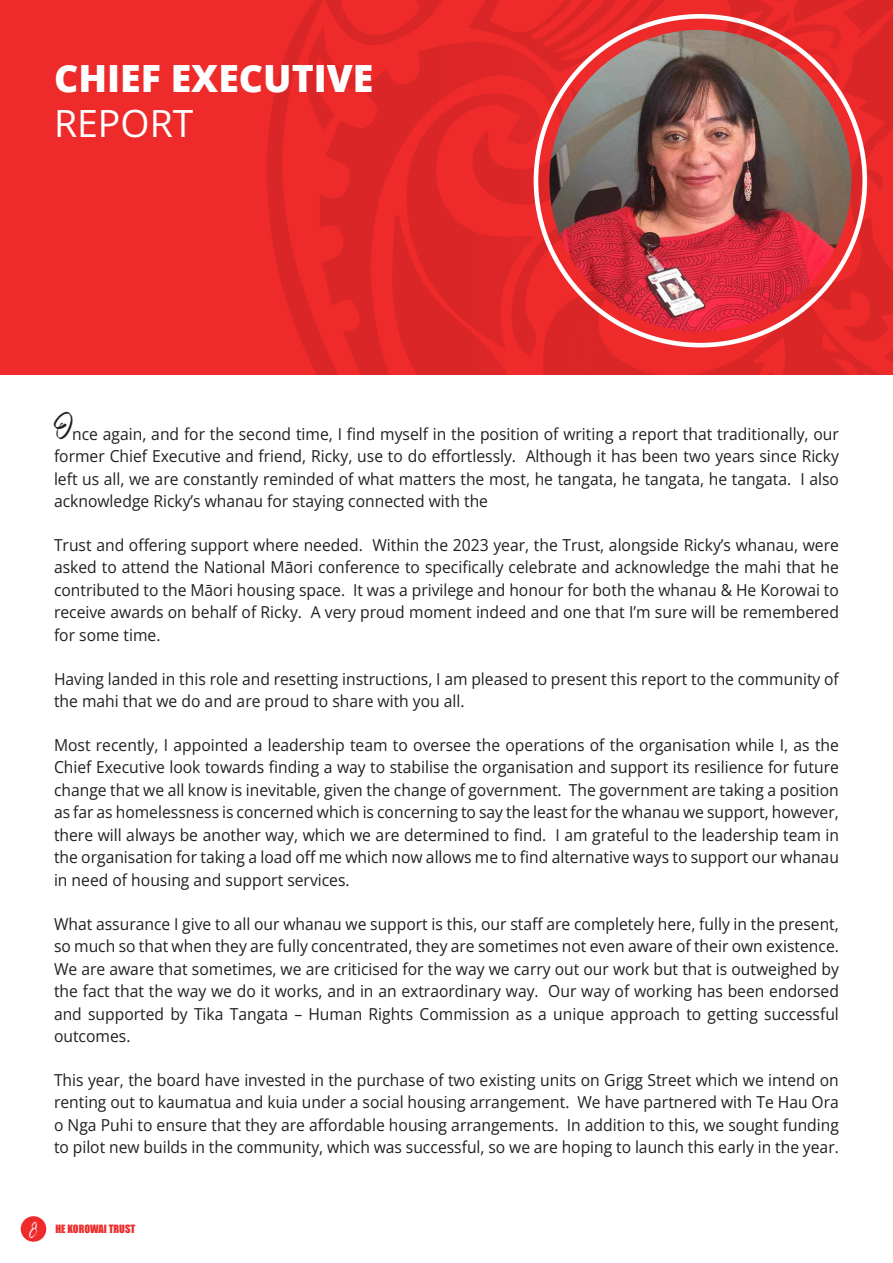
<style>
.page{position:relative;width:893px;height:1263px;background:#fff}
.page>*{position:absolute;margin:0;border:0;box-sizing:border-box;transform-origin:0 0}
.t1{font:800 37.5px/45px "Open Sans";color:#fff}
.t2{font:16.5px/22.5px "Open Sans";color:#231f20;text-align:justify;scale:.95 1}
.t3{font:12px "Gellatio";color:#fff}
.t4{font:10.5px "Impact";color:#ee2a2b}
.s1{font-weight:400}
.s2{font-family:"Gellatio";font-size:19.5px}
</style>
<div class="page">
<div style="left:0;top:0;width:893px;height:374px;background:#ee2a2b"></div>
<svg style="left:267px;top:0;width:421px;height:374px"></svg>
<svg style="left:631px;top:357px;width:57px;height:17px"></svg>
<svg style="left:693px;top:0;width:187px;height:374px"></svg>
<svg style="left:320px;top:36px;width:244px;height:338px"></svg>
<svg style="left:631px;top:316px;width:62px;height:41px"></svg>
<svg style="left:301px;top:28px;width:67px;height:102px"></svg>
<svg style="left:392px;top:86px;width:239px;height:288px"></svg>
<svg style="left:720px;top:23px;width:122px;height:105px"></svg>
<svg style="left:880px;top:0;width:13px;height:362px"></svg>
<img style="left:549px;top:30px;width:302px;height:302px;border-radius:151px">
<div style="left:21px;top:1216px;width:25px;height:26px;background:#ee2a2b;border-radius:50%"></div>
<p class="t1" style="left:54px;top:56px;width:321px">CHIEF EXECUTIVE<br><span class="s1">REPORT</span></p>
<p class="t2" style="left:54px;top:422px;width:828px"><span class="s2">O</span>nce again, and for the second time, I find myself in the position of writing a report that traditionally, our former Chief Executive and friend, Ricky, use to do effortlessly. Although it has been two years since Ricky left us all, we are constantly reminded of what matters the most, he tangata, he tangata, he tangata. I also acknowledge Ricky’s whanau for staying connected with the</p>
<p class="t2" style="left:54px;top:533px;width:828px">Trust and offering support where needed. Within the 2023 year, the Trust, alongside Ricky’s whanau, were asked to attend the National Māori conference to specifically celebrate and acknowledge the mahi that he contributed to the Māori housing space. It was a privilege and honour for both the whanau &amp; He Korowai to receive awards on behalf of Ricky. A very proud moment indeed and one that I’m sure will be remembered for some time.</p>
<p class="t2" style="left:54px;top:667px;width:828px">Having landed in this role and resetting instructions, I am pleased to present this report to the community of the mahi that we do and are proud to share with you all.</p>
<p class="t2" style="left:54px;top:733px;width:828px">Most recently, I appointed a leadership team to oversee the operations of the organisation while I, as the Chief Executive look towards finding a way to stabilise the organisation and support its resilience for future change that we all know is inevitable, given the change of government. The government are taking a position as far as homelessness is concerned which is concerning to say the least for the whanau we support, however, there will always be another way, which we are determined to find. I am grateful to the leadership team in the organisation for taking a load off me which now allows me to find alternative ways to support our whanau in need of housing and support services.</p>
<p class="t2" style="left:54px;top:912px;width:828px">What assurance I give to all our whanau we support is this, our staff are completely here, fully in the present, so much so that when they are fully concentrated, they are sometimes not even aware of their own existence.<br>We are aware that sometimes, we are criticised for the way we carry out our work but that is outweighed by the fact that the way we do it works, and in an extraordinary way. Our way of working has been endorsed and supported by Tika Tangata – Human Rights Commission as a unique approach to getting successful outcomes.</p>
<p class="t2" style="left:54px;top:1068px;width:828px">This year, the board have invested in the purchase of two existing units on Grigg Street which we intend on renting out to kaumatua and kuia under a social housing arrangement. We have partnered with Te Hau Ora o Nga Puhi to ensure that they are affordable housing arrangements. In addition to this, we sought funding to pilot new builds in the community, which was successful, so we are hoping to launch this early in the year.</p>
<p class="t3" style="left:29px;top:1227px;width:10px">8</p>
<p class="t4" style="left:55px;top:1221px;width:81px">HE KOROWAI TRUST</p>
</div>
